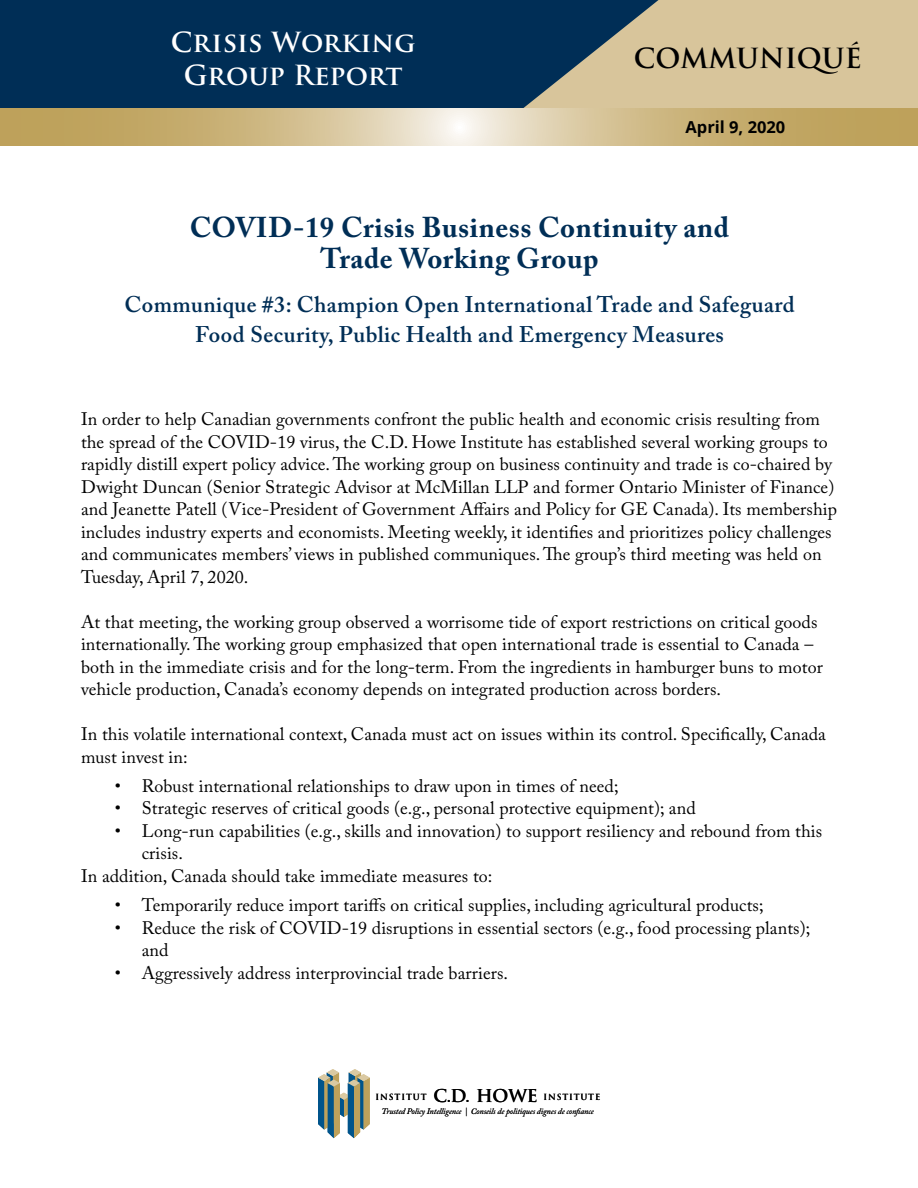
<style>
.page{position:relative;width:918px;height:1188px;background:#fff}
.page>*{position:absolute;margin:0;border:0;box-sizing:border-box;transform-origin:0 0}
.t1{font:700 28.5px/31.5px "Adobe Caslon Pro";letter-spacing:.02em;color:#002e56;text-align:center}
.t2{font:700 27px/33px "Trajan Pro";letter-spacing:.01em;color:#fff;text-align:center}
.t3{font:700 27px "Trajan Pro";color:#000}
.t4{font:600 22.5px/30px "Adobe Caslon Pro";letter-spacing:.02em;color:#002e56;text-align:center}
.t5{font:18px/22.5px "Adobe Caslon Pro";letter-spacing:.005em;color:#000}
.t6{font:700 16.5px "Open Sans";color:#000}
.t7{font:italic 8.4px "Adobe Caslon Pro";letter-spacing:-.01em;color:#000}
.t8{font:700 8.25px "Trajan";letter-spacing:.11em;color:#000}
.s1{font-size:17.25px}
</style>
<div class="page">
<div style="left:0;top:0;width:664px;height:108px;background:#002e56"></div>
<svg style="left:524px;top:0;width:394px;height:108px"></svg>
<svg style="left:1px;top:108px;width:917px;height:38px"></svg>
<svg style="left:318px;top:1069px;width:52px;height:69px"></svg>
<h2 class="t2" style="left:171px;top:27px;width:246px">Crisis Working<br>Group Report</h2>
<h2 class="t3" style="left:634px;top:42px;width:230px">COMMUNIQUÉ</h2>
<p class="t6" style="left:686px;top:116px;width:101px">April 9, 2020</p>
<h1 class="t1" style="left:190px;top:211px;width:541px">COVID-19 Crisis Business Continuity and<br>Trade Working Group</h1>
<p class="t4" style="left:125px;top:289px;width:672px">Communique #3: Champion Open International Trade and Safeguard<br>Food Security, Public Health and Emergency Measures</p>
<p class="t5" style="left:81px;top:408px;width:757px">In order to help Canadian governments confront the public health and economic crisis resulting from the spread of the COVID-19 virus, the C.D. Howe Institute has established several working groups to rapidly distill expert policy advice. The working group on business continuity and trade is co-chaired by Dwight Duncan (Senior Strategic Advisor at McMillan LLP and former Ontario Minister of Finance) and Jeanette Patell (Vice-President of Government Affairs and Policy for GE Canada). Its membership includes industry experts and economists. Meeting weekly, it identifies and prioritizes policy challenges and communicates members’ views in published communiques. The group’s third meeting was held on Tuesday, April 7, 2020.</p>
<p class="t5" style="left:81px;top:610px;width:744px">At that meeting, the working group observed a worrisome tide of export restrictions on critical goods internationally. The working group emphasized that open international trade is essential to Canada – both in the immediate crisis and for the long-term. From the ingredients in hamburger buns to motor vehicle production, Canada’s economy depends on integrated production across borders.</p>
<p class="t5" style="left:81px;top:723px;width:746px">In this volatile international context, Canada must act on issues within its control. Specifically, Canada must invest in:</p>
<p class="t5" style="left:115px;top:774px;width:505px">• Robust international relationships to draw upon in times of need;</p>
<p class="t5" style="left:115px;top:797px;width:582px">• Strategic reserves of critical goods (e.g., personal protective equipment); and</p>
<p class="t5" style="left:115px;top:819px;width:709px">• Long-run capabilities (e.g., skills and innovation) to support resiliency and rebound from this</p>
<p class="t5" style="left:142px;top:842px;width:43px">crisis.</p>
<p class="t5" style="left:81px;top:864px;width:413px">In addition, Canada should take immediate measures to:</p>
<p class="t5" style="left:115px;top:894px;width:650px">• Temporarily reduce import tariffs on critical supplies, including agricultural products;</p>
<p class="t5" style="left:142px;top:916px;width:670px;text-indent:-27px">• Reduce the risk of COVID-19 disruptions in essential sectors (e.g., food processing plants); and</p>
<p class="t5" style="left:115px;top:961px;width:395px">• Aggressively address interprovincial trade barriers.</p>
<p class="t8" style="left:375px;top:1091px;width:226px">INSTITUT <span class="s1">C.D. HOWE</span> INSTITUTE</p>
<p class="t7" style="left:381px;top:1107px;width:214px">Trusted Policy Intelligence | Conseils de politiques dignes de con ance</p>
</div>
